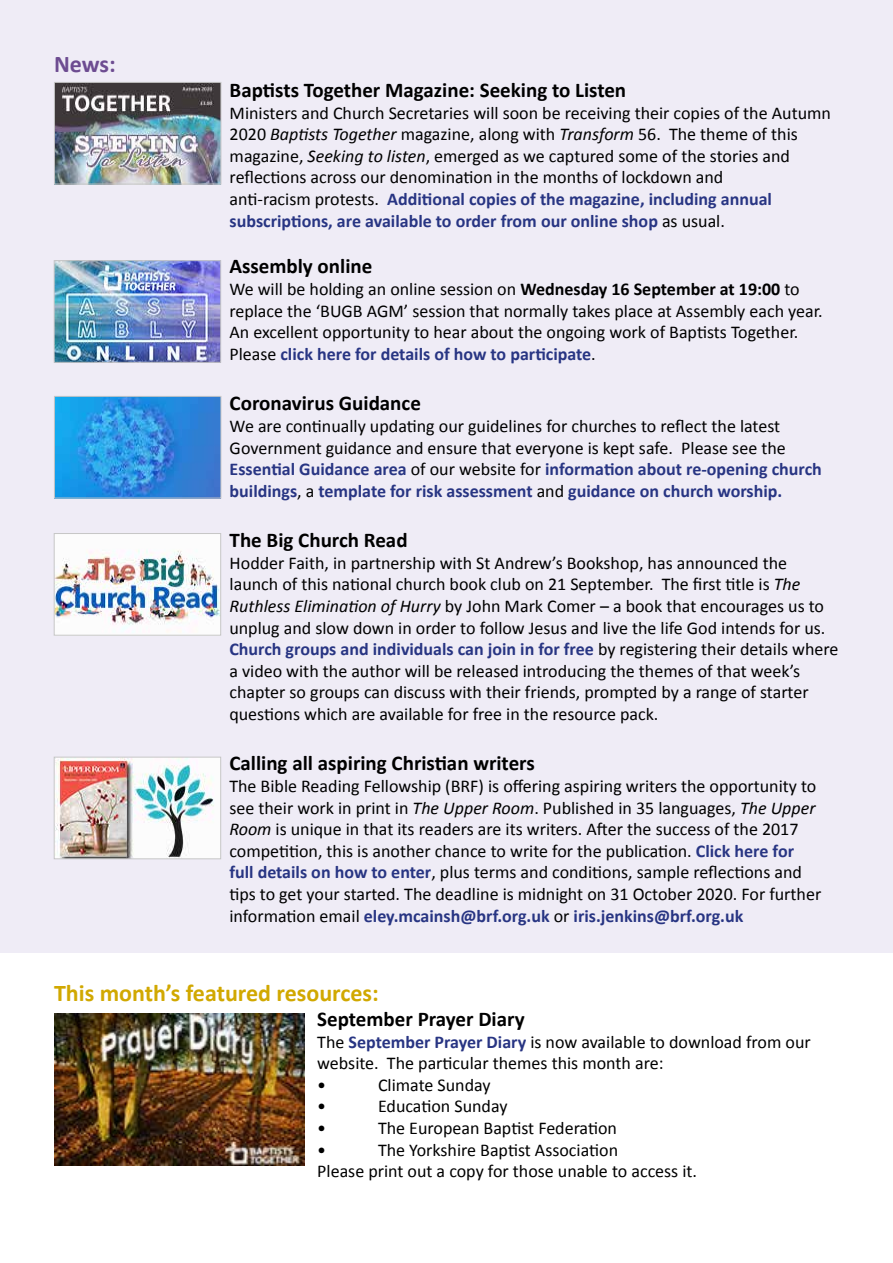
<style>
.page{position:relative;width:893px;height:1263px;background:#fff}
.page>*{position:absolute;margin:0;border:0;box-sizing:border-box;transform-origin:0 0}
.t1{font:700 24px "Calibri";color:#d1a800}
.t2{font:700 24px "Calibri";color:#6d4c91}
.t3{font:700 21px "Calibri";color:#000}
.t4{font:18px/21.6px "Calibri";color:#000}
.s1{font-style:italic}
.s2{font-weight:700;color:#283583}
.s3{font-weight:700}
</style>
<div class="page">
<div style="left:0;top:0;width:893px;height:952px;background:#efecf6"></div>
<img style="left:56px;top:398px;width:163px;height:98px">
<div style="left:54px;top:396px;width:167px;height:102px;border:1px solid #c6c6c6"></div>
<img style="left:56px;top:84px;width:163px;height:98px">
<div style="left:54px;top:82px;width:167px;height:102px;border:1px solid #c6c6c6"></div>
<img style="left:56px;top:262px;width:163px;height:98px">
<div style="left:54px;top:260px;width:167px;height:102px;border:1px solid #c6c6c6"></div>
<img style="left:56px;top:535px;width:163px;height:98px">
<div style="left:54px;top:533px;width:167px;height:102px;border:1px solid #c6c6c6"></div>
<img style="left:56px;top:759px;width:163px;height:98px">
<div style="left:54px;top:757px;width:167px;height:102px;border:1px solid #c6c6c6"></div>
<img style="left:54px;top:1013px;width:250px;height:152px">
<h1 class="t2" style="left:54px;top:49px;width:63px">News:</h1>
<p class="t3" style="left:230px;top:77px;width:398px">Baptists Together Magazine: Seeking to Listen</p>
<p class="t4" style="left:230px;top:102px;width:603px">Ministers and Church Secretaries will soon be receiving their copies of the Autumn 2020 <span class="s1">Baptists Together</span> magazine, along with <span class="s1">Transform</span> 56. The theme of this magazine, <span class="s1">Seeking to listen</span>, emerged as we captured some of the stories and reflections across our denomination in the months of lockdown and<br>anti-racism protests. <span class="s2">Additional copies of the magazine, including annual subscriptions, are available to order from our online shop</span> as usual.</p>
<p class="t3" style="left:229px;top:253px;width:145px">Assembly online</p>
<p class="t4" style="left:229px;top:278px;width:595px">We will be holding an online session on <span class="s3">Wednesday 16 September at 19:00</span> to replace the ‘BUGB AGM’ session that normally takes place at Assembly each year.<br>An excellent opportunity to hear about the ongoing work of Baptists Together.<br>Please <span class="s2">click here for details of how to participate</span>.</p>
<p class="t3" style="left:230px;top:390px;width:193px">Coronavirus Guidance</p>
<p class="t4" style="left:230px;top:415px;width:594px">We are continually updating our guidelines for churches to reflect the latest Government guidance and ensure that everyone is kept safe. Please see the <span class="s2">Essential Guidance area</span> of our website for <span class="s2">information about re-opening church buildings</span>, a <span class="s2">template for risk assessment</span> and <span class="s2">guidance on church worship.</span></p>
<p class="t3" style="left:230px;top:527px;width:179px">The Big Church Read</p>
<p class="t4" style="left:229px;top:552px;width:611px">Hodder Faith, in partnership with St Andrew’s Bookshop, has announced the launch of this national church book club on 21 September. The first title is <span class="s1">The Ruthless Elimination of Hurry</span> by John Mark Comer – a book that encourages us to unplug and slow down in order to follow Jesus and live the life God intends for us.<br><span class="s2">Church groups and individuals can join in for free</span> by registering their details where a video with the author will be released introducing the themes of that week’s chapter so groups can discuss with their friends, prompted by a range of starter questions which are available for free in the resource pack.</p>
<p class="t3" style="left:229px;top:750px;width:307px">Calling all aspiring Christian writers</p>
<p class="t4" style="left:229px;top:775px;width:593px">The Bible Reading Fellowship (BRF) is offering aspiring writers the opportunity to see their work in print in <span class="s1">The Upper Room</span>. Published in 35 languages, <span class="s1">The Upper Room</span> is unique in that its readers are its writers. After the success of the 2017 competition, this is another chance to write for the publication. <span class="s2">Click here for full details on how to enter</span>, plus terms and conditions, sample reflections and tips to get your started. The deadline is midnight on 31 October 2020. For further information email <span class="s2">eley.mcainsh@brf.org.uk</span> or <span class="s2">iris.jenkins@brf.org.uk</span></p>
<h1 class="t1" style="left:54px;top:977px;width:326px">This month’s featured resources:</h1>
<p class="t3" style="left:317px;top:1005px;width:209px">September Prayer Diary</p>
<p class="t4" style="left:317px;top:1031px;width:495px">The <span class="s2">September Prayer Diary</span> is now available to download from our website. The particular themes this month are:<br>•</p>
<p class="t4" style="left:378px;top:1074px;width:114px">Climate Sunday</p>
<p class="t4" style="left:317px;top:1096px;width:10px">•</p>
<p class="t4" style="left:378px;top:1096px;width:131px">Education Sunday</p>
<p class="t4" style="left:317px;top:1117px;width:10px">•</p>
<p class="t4" style="left:378px;top:1117px;width:240px">The European Baptist Federation</p>
<p class="t4" style="left:317px;top:1139px;width:10px">•</p>
<p class="t4" style="left:317px;top:1139px;width:381px;text-indent:61px">The Yorkshire Baptist Association<br>Please print out a copy for those unable to access it.</p>
</div>
